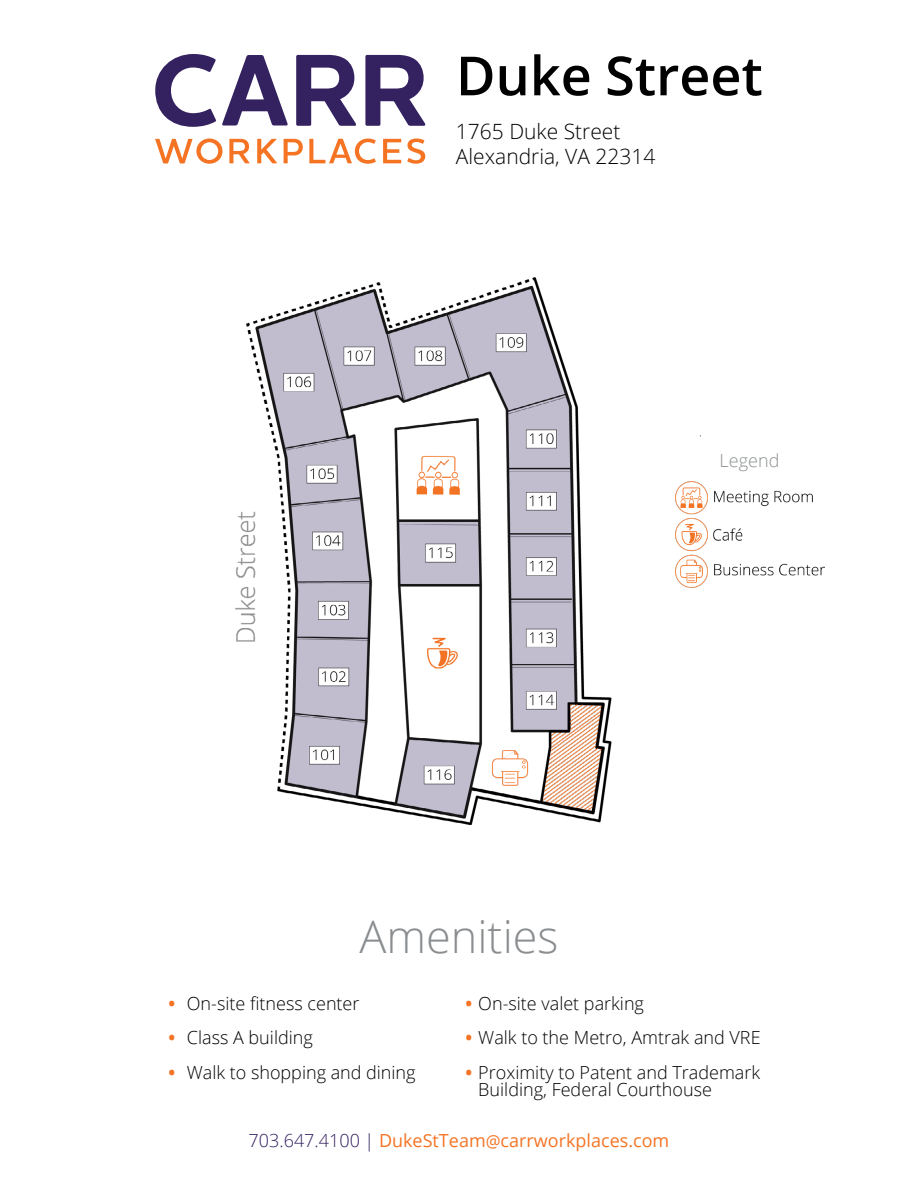
<style>
.page{position:relative;width:918px;height:1188px;background:#fff}
.page>*{position:absolute;margin:0;border:0;box-sizing:border-box;transform-origin:0 0}
.t1{font:600 54px "Open Sans";color:#000}
.t2{font:300 45px "Open Sans";color:#8b8e90}
.t3{font:300 21px/25.2px "Open Sans";color:#000}
.t4{font:300 18px/35px "Open Sans";color:#000}
.t5{font:18px "Open Sans";color:#f47424}
.t6{font:300 18px "Open Sans";color:#8b8e90}
.t7{font:700 18px/35px "Open Sans";color:#f47424;text-align:justify}
.s1{font-weight:700;color:#f47424}
.s2{font-weight:300;color:#342160}
.s3{font-size:16.5px}
</style>
<div class="page">
<img style="left:700px;top:483px;width:124px;height:103px">
<svg style="left:155px;top:139px;width:68px;height:25px"></svg>
<svg style="left:229px;top:139px;width:21px;height:24px"></svg>
<svg style="left:257px;top:139px;width:20px;height:24px"></svg>
<svg style="left:284px;top:139px;width:19px;height:24px"></svg>
<svg style="left:309px;top:139px;width:67px;height:25px"></svg>
<svg style="left:383px;top:139px;width:18px;height:24px"></svg>
<svg style="left:407px;top:139px;width:18px;height:25px"></svg>
<svg style="left:155px;top:54px;width:61px;height:73px"></svg>
<svg style="left:296px;top:55px;width:60px;height:71px"></svg>
<svg style="left:365px;top:55px;width:60px;height:71px"></svg>
<svg style="left:222px;top:55px;width:66px;height:71px"></svg>
<img style="left:236px;top:277px;width:464px;height:547px">
<h1 class="t1" style="left:456px;top:39px;width:308px">Duke Street</h1>
<p class="t3" style="left:456px;top:118px;width:201px">1765 Duke Street<br>Alexandria, VA 22314</p>
<p class="t6" style="left:720px;top:448px;width:61px">Legend</p>
<h2 class="t2" style="left:359px;top:905px;width:201px">Amenities</h2>
<p class="t7" style="left:168px;top:985px;width:8px">• • •</p>
<p class="t4" style="left:187px;top:985px;width:230px">On-site fitness center<br>Class A building<br>Walk to shopping and dining</p>
<p class="t4" style="left:465px;top:985px;width:180px"><span class="s1">•</span> On-site valet parking</p>
<p class="t4" style="left:465px;top:1020px;width:297px"><span class="s1">•</span> Walk to the Metro, Amtrak and VRE</p>
<p class="t4" style="left:465px;top:1054px;width:296px"><span class="s1">•</span> Proximity to Patent and Trademark</p>
<p class="t4" style="left:478px;top:1071px;width:235px">Building, Federal Courthouse</p>
<p class="t5" style="left:249px;top:1128px;width:422px"><span class="s2">703.647.4100 |</span> DukeStTeam<span class="s3">@</span>carrworkplaces.com</p>
</div>
